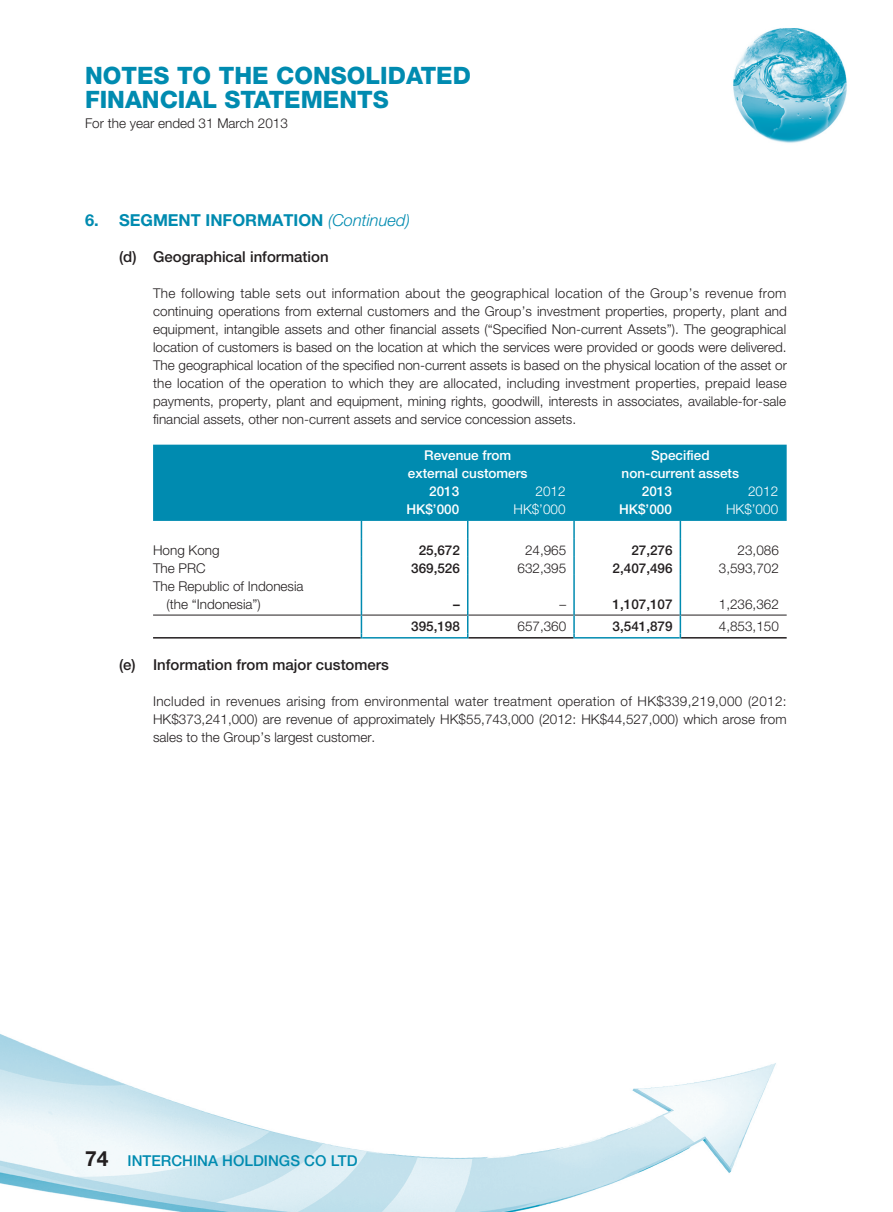
<style>
.page{position:relative;width:893px;height:1212px;background:#fff}
.page>*{position:absolute;margin:0;border:0;box-sizing:border-box;transform-origin:0 0}
.t1{font:800 24px "Helvetica Neue LT Std";color:#008bb0}
.t2{font:700 16.5px "Helvetica Neue LT Std";color:#008bb0}
.t3{font:500 15px "Helvetica Neue LT Std";color:#231f20}
.t4{font:500 15px "Helvetica Neue LT Std";color:#008bb0}
.t5{font:300 13.5px/18px "Helvetica Neue LT Std";color:#231f20;text-align:justify}
.t6{font:500 13.5px/18px "Helvetica Neue LT Std";color:#fff;text-align:center}
.t7{font:500 13.5px "Helvetica Neue LT Std";color:#231f20}
.t8{font:300 13.5px "Helvetica Neue LT Std";color:#fff}
.s1{font-weight:300;font-style:italic}
.s2{font-weight:700;font-size:21px;color:#231f20}
</style>
<div class="page">
<img style="left:0;top:28px;width:847px;height:1184px">
<div style="left:153px;top:445px;width:634px;height:76px;background:#008bb0"></div>
<svg style="left:361px;top:521px;width:1px;height:54px"></svg>
<svg style="left:467px;top:521px;width:1px;height:54px"></svg>
<hr style="left:361px;top:575px;width:1px;height:36px;background:#008bb0">
<hr style="left:467px;top:575px;width:1px;height:36px;background:#008bb0">
<svg style="left:573px;top:521px;width:2px;height:54px"></svg>
<svg style="left:680px;top:521px;width:1px;height:54px"></svg>
<hr style="left:573px;top:575px;width:2px;height:36px;background:#008bb0">
<hr style="left:680px;top:575px;width:1px;height:36px;background:#008bb0">
<svg style="left:361px;top:611px;width:1px;height:27px"></svg>
<svg style="left:467px;top:611px;width:1px;height:27px"></svg>
<svg style="left:573px;top:611px;width:2px;height:27px"></svg>
<svg style="left:680px;top:611px;width:1px;height:27px"></svg>
<hr style="left:153px;top:615px;width:208px;height:1px;background:#231f20">
<hr style="left:362px;top:615px;width:105px;height:1px;background:#231f20">
<hr style="left:468px;top:615px;width:105px;height:1px;background:#231f20">
<hr style="left:575px;top:615px;width:105px;height:1px;background:#231f20">
<hr style="left:681px;top:615px;width:106px;height:1px;background:#231f20">
<hr style="left:153px;top:637px;width:208px;height:1px;background:#231f20">
<hr style="left:362px;top:637px;width:105px;height:1px;background:#008bb0">
<hr style="left:468px;top:637px;width:105px;height:1px;background:#231f20">
<hr style="left:575px;top:637px;width:105px;height:1px;background:#008bb0">
<hr style="left:681px;top:637px;width:106px;height:1px;background:#231f20">
<h1 class="t1" style="left:85px;top:61px;width:36px">NOTES</h1>
<h1 class="t1" style="left:177px;top:61px;width:136px">TO THE CONSO</h1>
<h1 class="t1" style="left:366px;top:61px;width:31px">LIDATED</h1>
<h1 class="t1" style="left:85px;top:85px;width:31px">FINANCIA</h1>
<h1 class="t1" style="left:202px;top:85px;width:56px">L STATEMENTS</h1>
<p class="t5" style="left:85px;top:114px;width:204px">For the year ended 31 March 2013</p>
<p class="t2" style="left:85px;top:210px;width:326px">6. SEGMENT INFORMATION <span class="s1">(Continued)</span></p>
<p class="t3" style="left:119px;top:248px;width:211px">(d) Geographical information</p>
<p class="t5" style="left:153px;top:284px;width:635px">The following table sets out information about the geographical location of the Group’s revenue from continuing operations from external customers and the Group’s investment properties, property, plant and equipment, intangible assets and other financial assets (“Specified Non-current Assets”). The geographical location of customers is based on the location at which the services were provided or goods were delivered.<br>The geographical location of the specified non-current assets is based on the physical location of the asset or the location of the operation to which they are allocated, including investment properties, prepaid lease payments, property, plant and equipment, mining rights, goodwill, interests in associates, available-for-sale financial assets, other non-current assets and service concession assets.</p>
<p class="t6" style="left:408px;top:446px;width:121px">Revenue from external customers</p>
<p class="t6" style="left:622px;top:446px;width:119px">Specified non-current assets</p>
<p class="t6" style="left:429px;top:482px;width:32px">2013</p>
<p class="t8" style="left:535px;top:483px;width:32px">2012</p>
<p class="t6" style="left:642px;top:482px;width:32px">2013</p>
<p class="t8" style="left:748px;top:483px;width:32px">2012</p>
<p class="t6" style="left:406px;top:500px;width:54px">HK$’000</p>
<p class="t8" style="left:513px;top:501px;width:54px">HK$’000</p>
<p class="t6" style="left:619px;top:500px;width:54px">HK$’000</p>
<p class="t8" style="left:726px;top:501px;width:54px">HK$’000</p>
<p class="t5" style="left:153px;top:540px;width:68px">Hong Kong</p>
<p class="t7" style="left:419px;top:542px;width:43px">25,672</p>
<p class="t5" style="left:525px;top:540px;width:43px">24,965</p>
<p class="t7" style="left:631px;top:542px;width:43px">27,276</p>
<p class="t5" style="left:738px;top:540px;width:43px">23,086</p>
<p class="t5" style="left:153px;top:558px;width:54px">The PRC</p>
<p class="t7" style="left:411px;top:560px;width:50px">369,526</p>
<p class="t5" style="left:517px;top:558px;width:50px">632,395</p>
<p class="t7" style="left:613px;top:560px;width:62px">2,407,496</p>
<p class="t5" style="left:719px;top:558px;width:62px">3,593,702</p>
<p class="t5" style="left:167px;top:576px;width:139px;text-indent:-14px">The Republic of Indonesia (the “Indonesia”)</p>
<p class="t7" style="left:453px;top:596px;width:8px">–</p>
<p class="t5" style="left:560px;top:594px;width:8px">–</p>
<p class="t7" style="left:613px;top:596px;width:62px">1,107,107</p>
<p class="t5" style="left:719px;top:594px;width:62px">1,236,362</p>
<p class="t7" style="left:411px;top:618px;width:50px">395,198</p>
<p class="t5" style="left:517px;top:617px;width:50px">657,360</p>
<p class="t7" style="left:613px;top:618px;width:62px">3,541,879</p>
<p class="t5" style="left:719px;top:617px;width:62px">4,853,150</p>
<p class="t3" style="left:119px;top:656px;width:271px">(e) Information from major customers</p>
<p class="t5" style="left:153px;top:692px;width:635px">Included in revenues arising from environmental water treatment operation of HK$339,219,000 (2012:<br>HK$373,241,000) are revenue of approximately HK$55,743,000 (2012: HK$44,527,000) which arose from sales to the Group’s largest customer.</p>
<p class="t4" style="left:85px;top:1151px;width:274px"><span class="s2">74</span> INTERCHINA HOLDINGS CO LTD</p>
</div>
